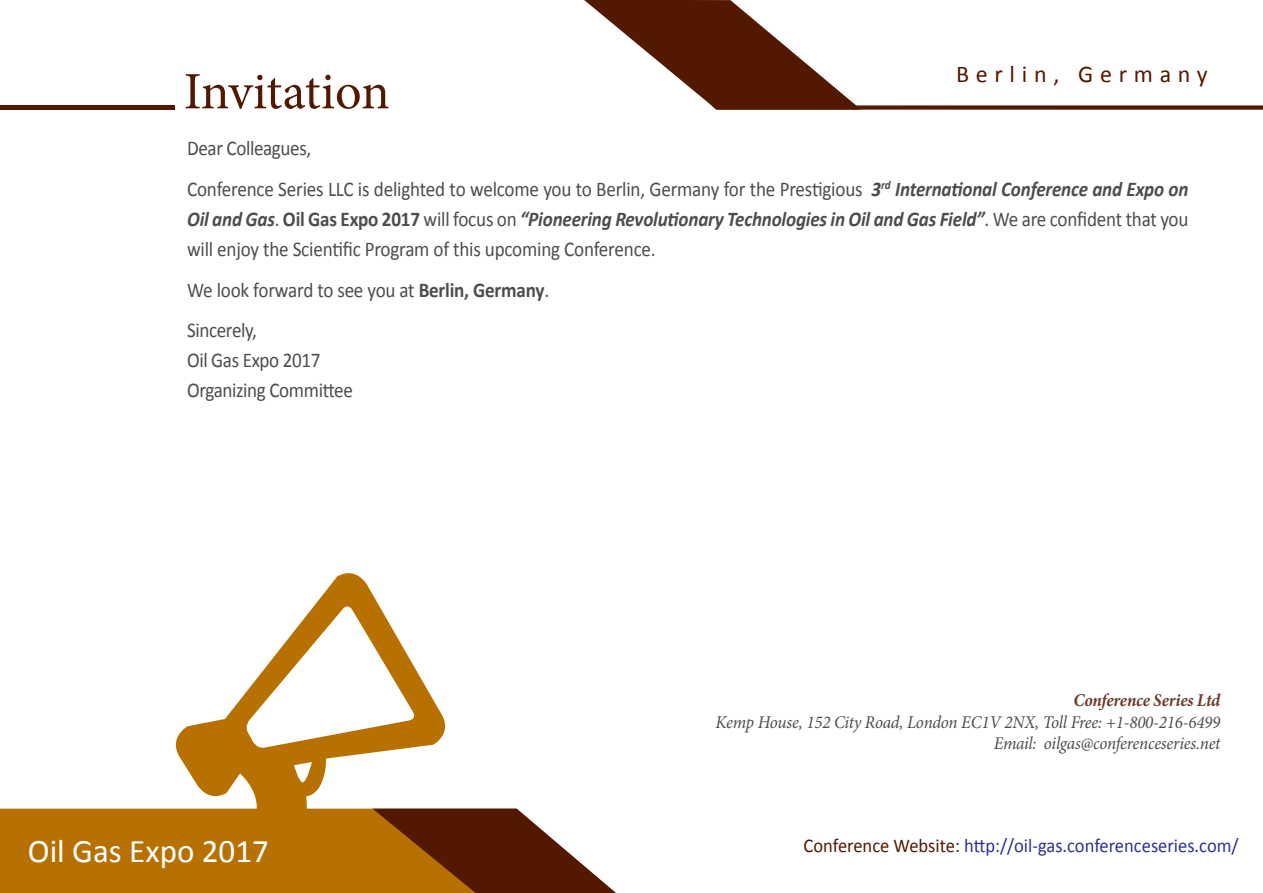
<style>
.page{position:relative;width:1263px;height:893px;background:#fff}
.page>*{position:absolute;margin:0;border:0;box-sizing:border-box;transform-origin:0 0}
.t1{font:52.5px "Minion Pro";letter-spacing:-.01em;color:#531800}
.t2{font:33px "Calibri";color:#fff}
.t3{font:24px "Calibri";letter-spacing:.28em;color:#531800}
.t4{font:21px/40.7px "Calibri";letter-spacing:-.01em;color:#4d4d4f;scale:.91 1}
.t5{font:19.5px "Calibri";color:#2e3092;scale:.95 1}
.t6{font:italic 18px/21.6px "Minion Pro";letter-spacing:-.015em;color:#4d4d4f;text-align:right;scale:.95 1}
.t7{font:italic 700 18px "Minion Pro";letter-spacing:-.01em;color:#6d3b26;scale:.95 1}
.s1{font-weight:700;font-style:italic}
.s2{font-weight:700}
.s3{color:#531800}
</style>
<div class="page">
<svg style="left:175px;top:573px;width:203px;height:224px"></svg>
<div style="left:0;top:809px;width:229px;height:84px;background:#b77100"></div>
<svg style="left:229px;top:603px;width:387px;height:290px"></svg>
<svg style="left:584px;top:0;width:679px;height:110px"></svg>
<div style="left:0;top:105px;width:174px;height:5px;background:#531800"></div>
<h1 class="t1" style="left:184px;top:56px;width:208px">Invitation</h1>
<p class="t3" style="left:956px;top:59px;width:253px">Berlin, Germany</p>
<p class="t4" style="left:187px;top:128px;width:1102px">Dear Colleagues,<br>Conference Series LLC is delighted to welcome you to Berlin, Germany for the Prestigious <span class="s1">3</span><sup>rd</sup> <span class="s1">International Conference and Expo on</span></p>
<p class="t4" style="left:187px;top:204px;width:1102px;line-height:30px"><span class="s1">Oil and Gas</span>. <span class="s2">Oil Gas Expo 2017</span> will focus on <span class="s1">“Pioneering Revolutionary Technologies in Oil and Gas Field”</span>. We are confident that you will enjoy the Scientific Program of this upcoming Conference.</p>
<p class="t4" style="left:187px;top:269px;width:399px">We look forward to see you at <span class="s2">Berlin, Germany</span>.<br>Sincerely,</p>
<p class="t4" style="left:187px;top:345px;width:184px;line-height:30px">Oil Gas Expo 2017<br>Organizing Committee</p>
<p class="t7" style="left:1073px;top:688px;width:156px">Conference Series Ltd</p>
<p class="t6" style="left:716px;top:711px;width:533px">Kemp House, 152 City Road, London EC1V 2NX, Toll Free: +1-800-216-6499<br>Email: oilgas@conferenceseries.net</p>
<h2 class="t2" style="left:28px;top:831px;width:242px">Oil Gas Expo 2017</h2>
<p class="t5" style="left:803px;top:833px;width:460px"><span class="s3">Conference Website:</span> http://oil-gas.conferenceseries.com/</p>
</div>
